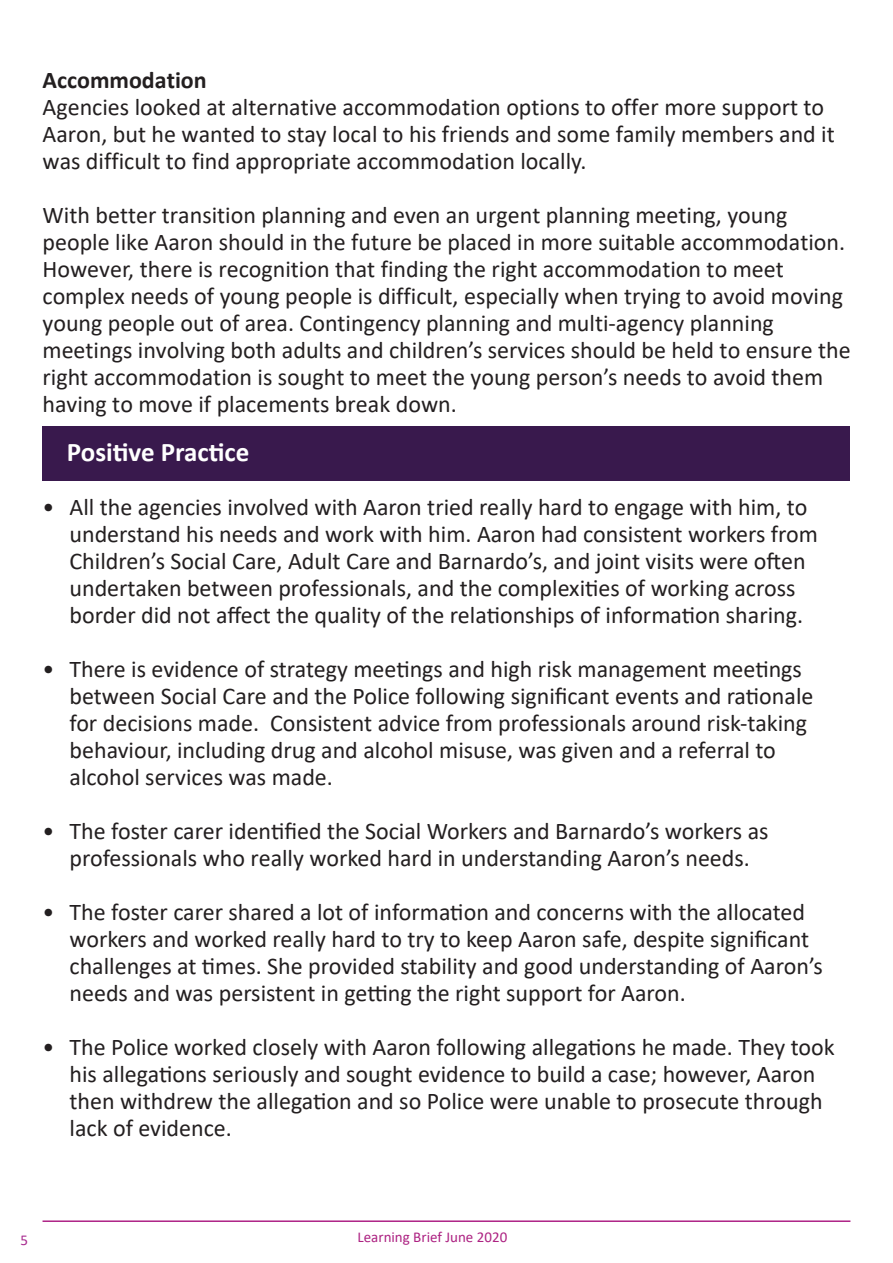
<style>
.page{position:relative;width:893px;height:1263px;background:#fff}
.page>*{position:absolute;margin:0;border:0;box-sizing:border-box;transform-origin:0 0}
.t1{font:700 27px "Calibri";color:#fff}
.t2{font:24px/27px "Calibri";color:#231f20}
.t3{font:700 24px "Calibri";color:#231f20}
.t4{font:15px "Calibri";color:#ad2282}
.t5{font:15px "Calibri";color:#a82a8f}
</style>
<div class="page">
<div style="left:43px;top:426px;width:807px;height:55px;background:#39194d"></div>
<hr style="left:43px;top:1220px;width:807px;height:2px;background:#ae2286">
<p class="t3" style="left:43px;top:63px;width:166px">Accommodation</p>
<p class="t2" style="left:43px;top:92px;width:794px">Agencies looked at alternative accommodation options to offer more support to<br>Aaron, but he wanted to stay local to his friends and some family members and it was difficult to find appropriate accommodation locally.</p>
<p class="t2" style="left:43px;top:200px;width:810px">With better transition planning and even an urgent planning meeting, young people like Aaron should in the future be placed in more suitable accommodation.<br>However, there is recognition that finding the right accommodation to meet complex needs of young people is difficult, especially when trying to avoid moving young people out of area. Contingency planning and multi-agency planning meetings involving both adults and children’s services should be held to ensure the right accommodation is sought to meet the young person’s needs to avoid them having to move if placements break down.</p>
<p class="t1" style="left:67px;top:433px;width:184px">Positive Practice</p>
<p class="t2" style="left:70px;top:493px;width:750px;text-indent:-27px">• All the agencies involved with Aaron tried really hard to engage with him, to understand his needs and work with him. Aaron had consistent workers from Children’s Social Care, Adult Care and Barnardo’s, and joint visits were often undertaken between professionals, and the complexities of working across border did not affect the quality of the relationships of information sharing.</p>
<p class="t2" style="left:70px;top:655px;width:745px;text-indent:-27px">• There is evidence of strategy meetings and high risk management meetings between Social Care and the Police following significant events and rationale for decisions made. Consistent advice from professionals around risk-taking behaviour, including drug and alcohol misuse, was given and a referral to alcohol services was made.</p>
<p class="t2" style="left:43px;top:817px;width:727px;text-align:center">• The foster carer identified the Social Workers and Barnardo’s workers as professionals who really worked hard in understanding Aaron’s needs.</p>
<p class="t2" style="left:70px;top:898px;width:755px;text-indent:-27px">• The foster carer shared a lot of information and concerns with the allocated workers and worked really hard to try to keep Aaron safe, despite significant challenges at times. She provided stability and good understanding of Aaron’s needs and was persistent in getting the right support for Aaron.</p>
<p class="t2" style="left:70px;top:1033px;width:767px;text-indent:-27px">• The Police worked closely with Aaron following allegations he made. They took his allegations seriously and sought evidence to build a case; however, Aaron then withdrew the allegation and so Police were unable to prosecute through lack of evidence.</p>
<p class="t5" style="left:20px;top:1230px;width:9px">5</p>
<p class="t4" style="left:357px;top:1226px;width:151px">Learning Brief June 2020</p>
</div>
